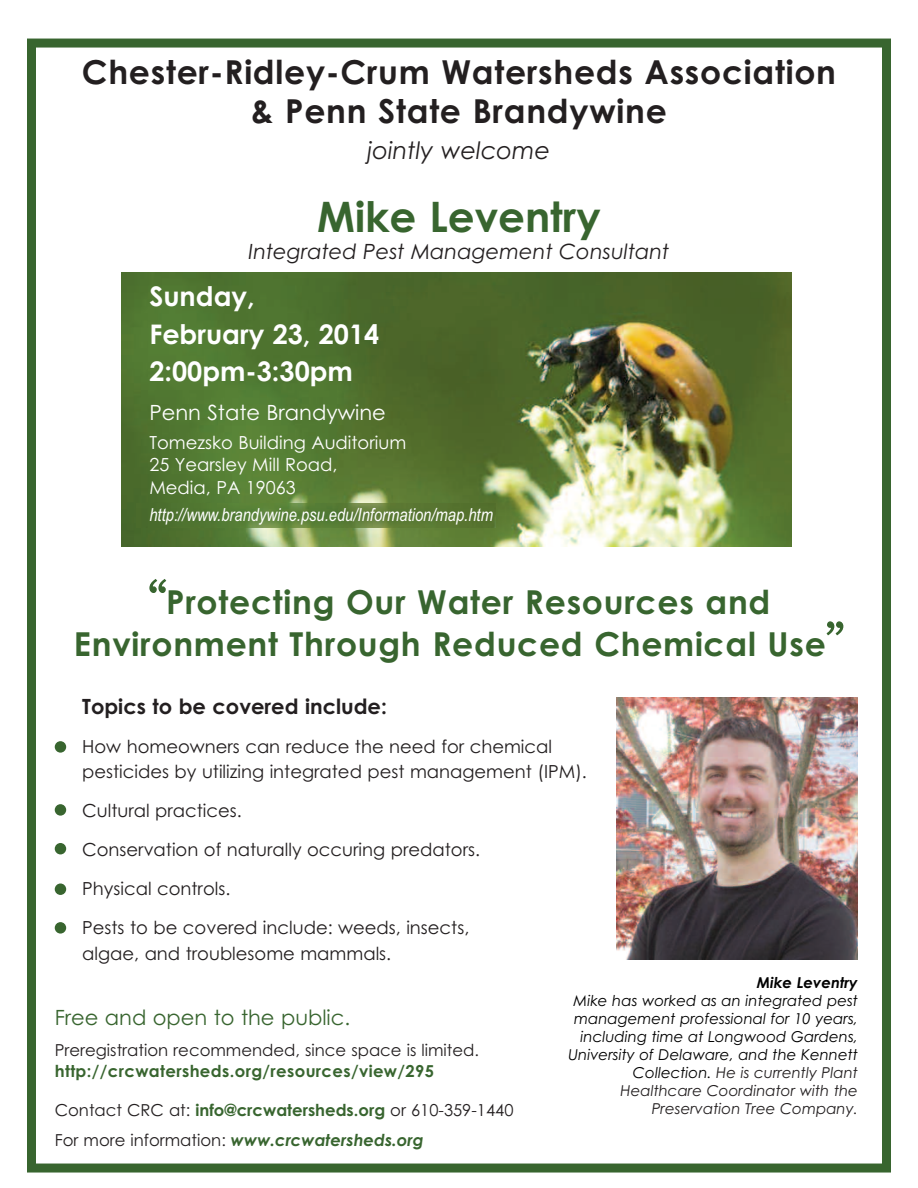
<style>
.page{position:relative;width:918px;height:1188px;background:#fff}
.page>*{position:absolute;margin:0;border:0;box-sizing:border-box;transform-origin:0 0}
.t1{font:700 42px "Century Gothic";color:#38652f}
.t2{font:700 33px/42px "Century Gothic";letter-spacing:.02em;color:#38652f;text-align:center}
.t3{font:700 33px/39px "Century Gothic";letter-spacing:.02em;color:#231f20;text-align:center}
.t4{font:700 27px/37.5px "Century Gothic";color:#fff}
.t5{font:italic 24px "Century Gothic";color:#231f20}
.t6{font:italic 21px "Century Gothic";color:#231f20}
.t7{font:700 21px "Century Gothic";color:#231f20}
.t8{font:21px "Century Gothic";color:#38652f}
.t9{font:21px "Century Gothic";color:#fff}
.t10{font:18px/39px "Century Gothic";color:#231f20}
.t11{font:18px/22.5px "Century Gothic";color:#fff}
.t12{font:italic 18px "Arial Narrow";color:#fff}
.t13{font:16.5px/30.8px "Century Gothic";color:#231f20}
.t14{font:700 16.5px "Century Gothic";letter-spacing:.02em;color:#38652f}
.t15{font:italic 15px/18px "Century Gothic";color:#000;text-align:right}
.t16{font:italic 700 15px "Century Gothic";color:#000}
.s1{font-family:"Century";font-weight:400;font-size:45px}
.s2{font-weight:700;color:#38652f}
.s3{font-weight:700;font-style:italic;color:#38652f}
.s4{color:#231f20}
</style>
<div class="page">
<div style="left:27px;top:39px;width:864px;height:1134px;border:9px solid #38652f"></div>
<img style="left:122px;top:273px;width:670px;height:273px">
<div style="left:55px;top:741px;width:11px;height:12px;background:#38652f;border-radius:50%"></div>
<div style="left:55px;top:804px;width:11px;height:12px;background:#38652f;border-radius:50%"></div>
<div style="left:55px;top:843px;width:11px;height:11px;background:#38652f;border-radius:50%"></div>
<div style="left:55px;top:884px;width:11px;height:11px;background:#38652f;border-radius:50%"></div>
<div style="left:55px;top:922px;width:11px;height:12px;background:#38652f;border-radius:50%"></div>
<img style="left:617px;top:698px;width:241px;height:261px">
<img style="left:136px;top:503px;width:360px;height:25px">
<h2 class="t3" style="left:82px;top:53px;width:756px">Chester-Ridley-Crum Watersheds Association &amp; Penn State Brandywine</h2>
<h3 class="t5" style="left:368px;top:136px;width:184px">jointly welcome</h3>
<h1 class="t1" style="left:317px;top:193px;width:285px">Mike Leventry</h1>
<p class="t6" style="left:249px;top:239px;width:422px">Integrated Pest Management Consultant</p>
<h3 class="t4" style="left:149px;top:278px;width:231px">Sunday,<br>February 23, 2014<br>2:00pm-3:30pm</h3>
<p class="t9" style="left:149px;top:401px;width:238px">Penn State Brandywine</p>
<p class="t11" style="left:149px;top:431px;width:258px">Tomezsko Building Auditorium<br>25 Yearsley Mill Road,<br>Media, PA 19063</p>
<p class="t12" style="left:149px;top:504px;width:345px">http://www.brandywine.psu.edu/Information/map.htm</p>
<h2 class="t2" style="left:74px;top:582px;width:772px"><span class="s1">“</span>Protecting Our Water Resources and<br>Environment Through Reduced Chemical Use<span class="s1">”</span></h2>
<p class="t7" style="left:82px;top:694px;width:306px">Topics to be covered include:</p>
<p class="t10" style="left:82px;top:734px;width:506px;line-height:25.5px">How homeowners can reduce the need for chemical pesticides by utilizing integrated pest management (IPM).</p>
<p class="t10" style="left:82px;top:792px;width:399px">Cultural practices.<br>Conservation of naturally occuring predators.<br>Physical controls.<br>Pests to be covered include: weeds, insects,</p>
<p class="t10" style="left:82px;top:934px;width:311px">algae, and troublesome mammals.</p>
<p class="t8" style="left:55px;top:1005px;width:297px">Free and open to the public.</p>
<p class="t13" style="left:55px;top:1035px;width:426px">Preregistration recommended, since space is limited.</p>
<p class="t14" style="left:55px;top:1062px;width:381px">http://crcwatersheds.org/resources/view/295</p>
<p class="t13" style="left:55px;top:1095px;width:460px">Contact CRC at: <span class="s2">info@crcwatersheds.org</span> or 610-359-1440<br>For more information: <span class="s3">www.crcwatersheds.org</span></p>
<p class="t16" style="left:757px;top:974px;width:103px">Mike Leventry</p>
<p class="t15" style="left:568px;top:992px;width:291px">Mike has worked as an integrated pest management professional for 10 years, including time at Longwood Gardens, University of Delaware, and the Kennett Collection. <span class="s4">He is currently Plant Healthcare Coordinator with the Preservation Tree Company.</span></p>
</div>
